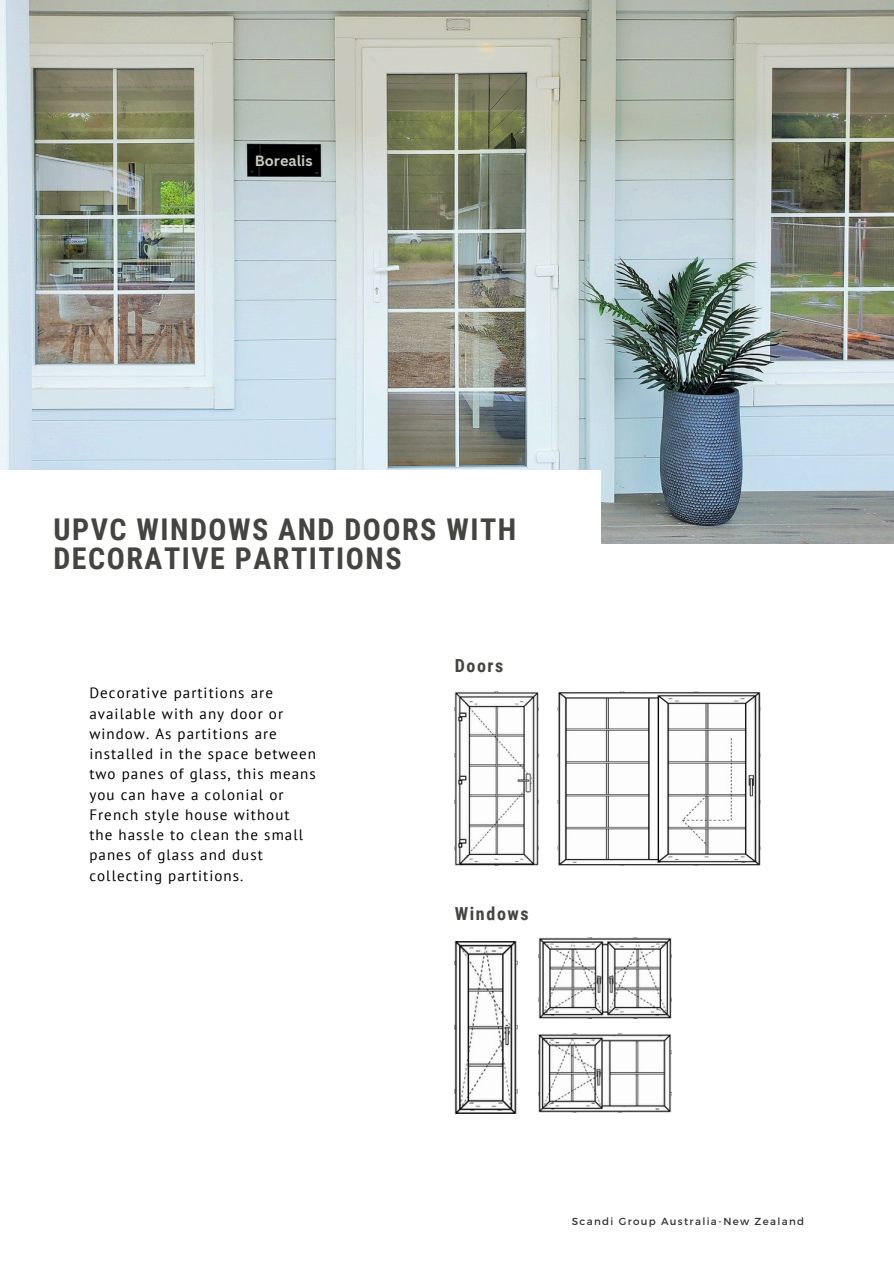
<style>
.page{position:relative;width:894px;height:1264px;background:#fff}
.page>*{position:absolute;margin:0;border:0;box-sizing:border-box;transform-origin:0 0}
.t1{font:700 30px/29.2px "Roboto Condensed";letter-spacing:.05em;color:#444440}
.t2{font:700 18px "Roboto Condensed";letter-spacing:.09em;color:#444440}
.t3{font:15px/20.2px "PT Sans";letter-spacing:.07em;color:#000}
.t4{font:700 14.4px "Canva Sans";color:#cacac0}
.t5{font:10.2px "Montserrat";letter-spacing:.13em;color:#333}
</style>
<div class="page">
<img style="left:0;top:0;width:893px;height:544px">
<div style="left:0;top:470px;width:601px;height:286px;background:#fff"></div>
<img style="left:454px;top:692px;width:84px;height:173px">
<img style="left:557px;top:692px;width:203px;height:173px">
<img style="left:454px;top:941px;width:63px;height:172px">
<img style="left:538px;top:937px;width:133px;height:81px">
<img style="left:538px;top:1033px;width:133px;height:79px">
<p class="t4" style="left:255px;top:150px;width:59px">Borealis</p>
<p class="t1" style="left:53px;top:515px;width:464px">UPVC WINDOWS AND DOORS WITH<br>DECORATIVE PARTITIONS</p>
<h3 class="t3" style="left:89px;top:682px;width:228px">Decorative partitions are available with any door or window. As partitions are installed in the space between two panes of glass, this means you can have a colonial or<br>French style house without the hassle to clean the small panes of glass and dust collecting partitions.</h3>
<h1 class="t2" style="left:454px;top:655px;width:50px">Doors</h1>
<p class="t2" style="left:454px;top:903px;width:76px">Windows</p>
<h2 class="t5" style="left:571px;top:1214px;width:234px">Scandi Group Australia-New Zealand</h2>
</div>
